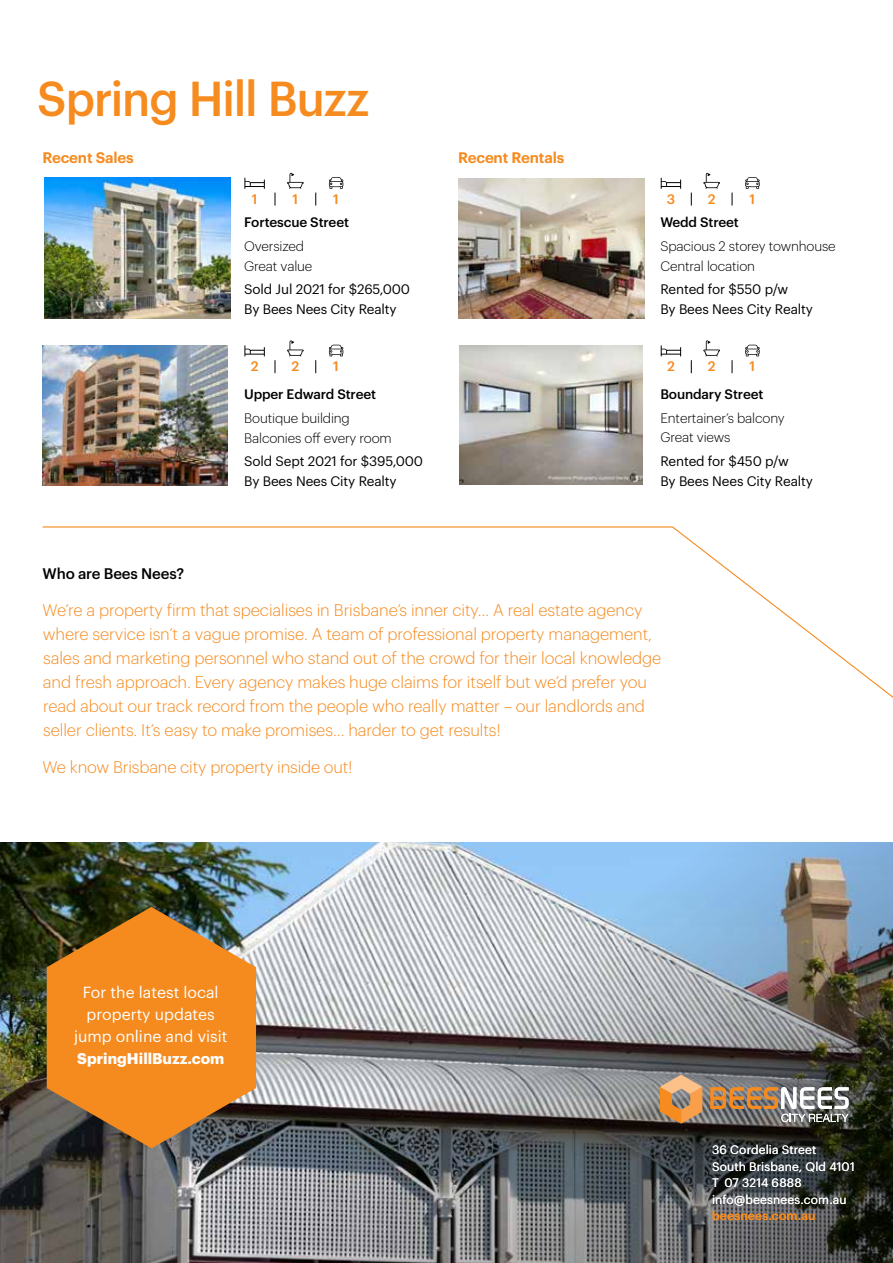
<style>
.page{position:relative;width:893px;height:1263px;background:#fff}
.page>*{position:absolute;margin:0;border:0;box-sizing:border-box;transform-origin:0 0}
.t1{font:500 48px "Graphik";letter-spacing:-.02em;color:#f68b1f;scale:.96 1}
.t2{font:300 16.5px/24px "Graphik";letter-spacing:-.005em;color:#f68b1f}
.t3{font:15.75px/22px "Graphik";color:#fff;text-align:center}
.t4{font:700 15.15px "Graphik";color:#fff}
.t5{font:600 15px "Graphik";letter-spacing:-.01em;color:#f68b1f}
.t6{font:500 15px "Graphik";letter-spacing:-.01em;color:#000}
.t7{font:13.5px/19.5px "Graphik";letter-spacing:-.01em;color:#000}
.t8{font:300 13.5px/19.5px "Graphik";letter-spacing:-.01em;color:#000}
.t9{font:500 13.5px "Graphik";letter-spacing:-.01em;color:#000}
.t10{font:500 13.5px "Graphik";color:#f68b1f}
.t11{font:12px/16.5px "Graphik";letter-spacing:.01em;color:#fff}
.t12{font:500 12px "Graphik";letter-spacing:.02em;color:#f68b1f}
</style>
<div class="page">
<svg style="left:42px;top:526px;width:851px;height:172px"></svg>
<img style="left:45px;top:178px;width:185px;height:140px">
<img style="left:459px;top:178px;width:185px;height:141px">
<img style="left:43px;top:345px;width:185px;height:140px">
<img style="left:459px;top:346px;width:184px;height:138px">
<svg style="left:275px;top:193px;width:1px;height:13px"></svg>
<svg style="left:315px;top:193px;width:1px;height:13px"></svg>
<svg style="left:244px;top:178px;width:21px;height:11px"></svg>
<svg style="left:287px;top:173px;width:17px;height:16px"></svg>
<svg style="left:329px;top:177px;width:14px;height:12px"></svg>
<svg style="left:691px;top:193px;width:1px;height:13px"></svg>
<svg style="left:732px;top:193px;width:1px;height:13px"></svg>
<svg style="left:661px;top:178px;width:20px;height:11px"></svg>
<svg style="left:703px;top:173px;width:17px;height:16px"></svg>
<svg style="left:745px;top:177px;width:15px;height:12px"></svg>
<svg style="left:275px;top:360px;width:1px;height:13px"></svg>
<svg style="left:315px;top:360px;width:1px;height:13px"></svg>
<svg style="left:244px;top:345px;width:21px;height:11px"></svg>
<svg style="left:287px;top:340px;width:17px;height:16px"></svg>
<svg style="left:329px;top:345px;width:14px;height:11px"></svg>
<svg style="left:691px;top:360px;width:1px;height:13px"></svg>
<svg style="left:732px;top:360px;width:1px;height:13px"></svg>
<svg style="left:661px;top:345px;width:20px;height:11px"></svg>
<svg style="left:703px;top:340px;width:17px;height:16px"></svg>
<svg style="left:745px;top:345px;width:15px;height:11px"></svg>
<img style="left:0;top:842px;width:893px;height:421px">
<svg style="left:710px;top:1087px;width:139px;height:35px;background:#9c8c7c"></svg>
<svg style="left:660px;top:1075px;width:42px;height:48px;background:#cb9662"></svg>
<h1 class="t1" style="left:37px;top:62px;width:348px">Spring Hill Buzz</h1>
<p class="t5" style="left:43px;top:146px;width:93px">Recent Sales</p>
<p class="t5" style="left:458px;top:146px;width:108px">Recent Rentals</p>
<p class="t10" style="left:252px;top:188px;width:7px">1</p>
<p class="t10" style="left:293px;top:188px;width:7px">1</p>
<p class="t10" style="left:333px;top:188px;width:7px">1</p>
<p class="t10" style="left:667px;top:188px;width:10px">3</p>
<p class="t10" style="left:708px;top:188px;width:9px">2</p>
<p class="t10" style="left:750px;top:188px;width:7px">1</p>
<p class="t9" style="left:244px;top:212px;width:106px">Fortescue Street</p>
<p class="t8" style="left:244px;top:235px;width:70px">Oversized<br>Great value</p>
<p class="t7" style="left:244px;top:279px;width:167px">Sold Jul 2021 for $265,000<br>By Bees Nees City Realty</p>
<p class="t9" style="left:660px;top:212px;width:80px">Wedd Street</p>
<p class="t8" style="left:660px;top:235px;width:177px">Spacious 2 storey townhouse<br>Central location</p>
<p class="t7" style="left:660px;top:279px;width:154px">Rented for $550 p/w<br>By Bees Nees City Realty</p>
<p class="t10" style="left:251px;top:356px;width:9px">2</p>
<p class="t10" style="left:291px;top:356px;width:9px">2</p>
<p class="t10" style="left:333px;top:356px;width:7px">1</p>
<p class="t10" style="left:667px;top:356px;width:9px">2</p>
<p class="t10" style="left:708px;top:356px;width:9px">2</p>
<p class="t10" style="left:750px;top:356px;width:7px">1</p>
<p class="t6" style="left:43px;top:562px;width:143px">Who are Bees Nees?</p>
<p class="t9" style="left:244px;top:384px;width:133px">Upper Edward Street</p>
<p class="t8" style="left:244px;top:407px;width:149px">Boutique building<br>Balconies off every room</p>
<p class="t7" style="left:244px;top:450px;width:180px">Sold Sept 2021 for $395,000<br>By Bees Nees City Realty</p>
<p class="t9" style="left:660px;top:384px;width:105px">Boundary Street</p>
<p class="t8" style="left:660px;top:407px;width:126px">Entertainer’s balcony<br>Great views</p>
<p class="t7" style="left:660px;top:450px;width:154px">Rented for $450 p/w<br>By Bees Nees City Realty</p>
<p class="t2" style="left:43px;top:596px;width:620px">We’re a property firm that specialises in Brisbane’s inner city… A real estate agency where service isn’t a vague promise. A team of professional property management, sales and marketing personnel who stand out of the crowd for their local knowledge and fresh approach. Every agency makes huge claims for itself but we’d prefer you read about our track record from the people who really matter – our landlords and seller clients. It’s easy to make promises… harder to get results!</p>
<p class="t2" style="left:43px;top:753px;width:312px">We know Brisbane city property inside out!</p>
<p class="t3" style="left:74px;top:980px;width:155px">For the latest local property updates jump online and visit</p>
<p class="t4" style="left:77px;top:1047px;width:148px">SpringHillBuzz.com</p>
<p class="t11" style="left:712px;top:1141px;width:144px">36 Cordelia Street<br>South Brisbane, Qld 4101<br>T 07 3214 6888 info@beesnees.com.au</p>
<p class="t12" style="left:712px;top:1207px;width:105px">beesnees.com.au</p>
</div>
